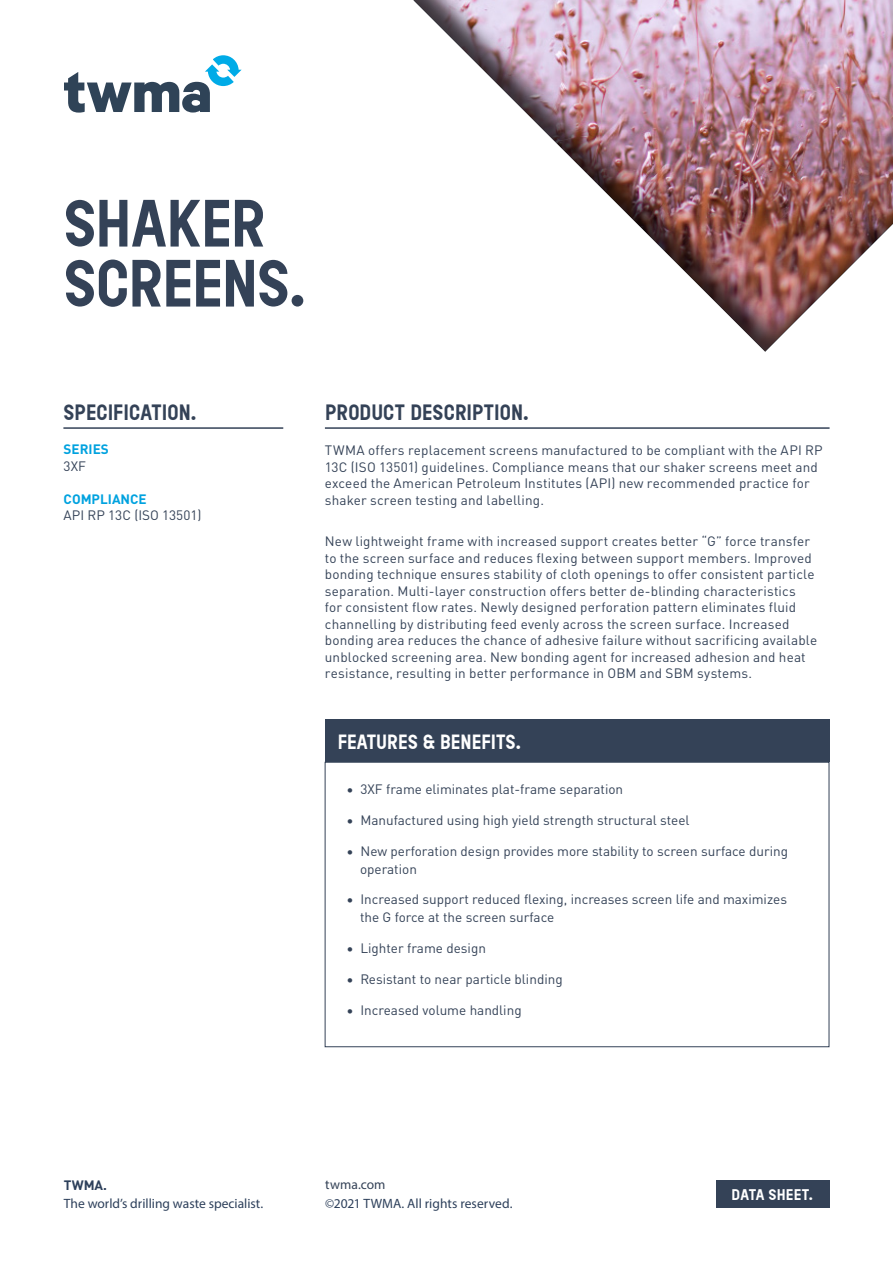
<style>
.page{position:relative;width:893px;height:1263px;background:#fff}
.page>*{position:absolute;margin:0;border:0;box-sizing:border-box;transform-origin:0 0}
.Section_Head{font:700 63px/60px "Reglo";letter-spacing:-.02em;color:#344257}
.t1{font:700 21px "Reglo";letter-spacing:.005em;color:#344257}
.Section_Head-2{font:700 19.5px "Reglo";color:#fff}
.t2{font:700 14.55px "Reglo";letter-spacing:.01em;color:#fff;scale:1.06 1}
.Section_Head-3{font:13.5px/16.5px "DIN Pro";letter-spacing:.01em;color:#344257}
.Body_Text{font:13.5px/18px "DIN Pro";color:#344257}
.t3{font:13.5px "Myriad Pro";color:#2d405b}
.Section_Head-4{font:700 13.5px "DIN Pro";color:#00a2df}
.t4{font:13.5px "Myriad Pro";letter-spacing:.005em;color:#344257}
.t5{font:700 13.5px "DINOT";color:#2d405b}
</style>
<div class="page">
<hr style="left:325px;top:427px;width:505px;height:2px;background:#344257">
<div style="left:325px;top:719px;width:504px;height:43px;background:#344257"></div>
<div style="left:325px;top:762px;width:504px;height:285px;border:1px solid #344257"></div>
<hr style="left:63px;top:427px;width:220px;height:2px;background:#344257">
<div style="left:716px;top:1180px;width:114px;height:28px;background:#344257"></div>
<svg style="left:64px;top:55px;width:178px;height:58px"></svg>
<div style="left:368px;top:0;width:525px;height:353px;background:#231f20;opacity:.85"></div>
<p class="Section_Head" style="left:63px;top:194px;width:244px">SHAKER<br>SCREENS.</p>
<p class="t1" style="left:64px;top:400px;width:134px">SPECIFICATION.</p>
<p class="Section_Head-4" style="left:64px;top:439px;width:47px">SERIES</p>
<p class="Section_Head-3" style="left:64px;top:457px;width:24px">3XF</p>
<p class="Section_Head-4" style="left:64px;top:488px;width:85px">COMPLIANCE</p>
<p class="Section_Head-3" style="left:64px;top:506px;width:139px">API RP 13C (ISO 13501)</p>
<p class="t1" style="left:325px;top:400px;width:205px">PRODUCT DESCRIPTION.</p>
<p class="Section_Head-3" style="left:325px;top:441px;width:499px">TWMA offers replacement screens manufactured to be compliant with the API RP 13C (ISO 13501) guidelines. Compliance means that our shaker screens meet and exceed the American Petroleum Institutes (API) new recommended practice for shaker screen testing and labelling.</p>
<p class="Section_Head-3" style="left:325px;top:532px;width:494px">New lightweight frame with increased support creates better “G” force transfer to the screen surface and reduces flexing between support members. Improved bonding technique ensures stability of cloth openings to offer consistent particle separation. Multi-layer construction offers better de-blinding characteristics<br>for consistent flow rates. Newly designed perforation pattern eliminates fluid channelling by distributing feed evenly across the screen surface. Increased bonding area reduces the chance of adhesive failure without sacrificing available unblocked screening area. New bonding agent for increased adhesion and heat resistance, resulting in better performance in OBM and SBM systems.</p>
<p class="Section_Head-2" style="left:338px;top:731px;width:185px">FEATURES &amp; BENEFITS.</p>
<p class="Body_Text" style="left:347px;top:779px;width:278px">• 3XF frame eliminates plat-frame separation</p>
<p class="Body_Text" style="left:347px;top:810px;width:344px">• Manufactured using high yield strength structural steel</p>
<p class="Body_Text" style="left:360px;top:841px;width:430px;text-indent:-13px">• New perforation design provides more stability to screen surface during operation</p>
<p class="Body_Text" style="left:360px;top:889px;width:429px;text-indent:-13px">• Increased support reduced flexing, increases screen life and maximizes the G force at the screen surface</p>
<p class="Body_Text" style="left:347px;top:938px;width:141px">• Lighter frame design</p>
<p class="Body_Text" style="left:347px;top:969px;width:218px">• Resistant to near particle blinding</p>
<p class="Body_Text" style="left:347px;top:1000px;width:177px">• Increased volume handling</p>
<p class="t5" style="left:64px;top:1174px;width:45px">TWMA.</p>
<p class="t3" style="left:64px;top:1195px;width:201px">The world’s drilling waste specialist.</p>
<p class="t4" style="left:325px;top:1176px;width:62px">twma.com</p>
<p class="t3" style="left:325px;top:1195px;width:189px">©2021 TWMA. All rights reserved.</p>
<p class="t2" style="left:731px;top:1186px;width:78px">DATA SHEET.</p>
</div>
